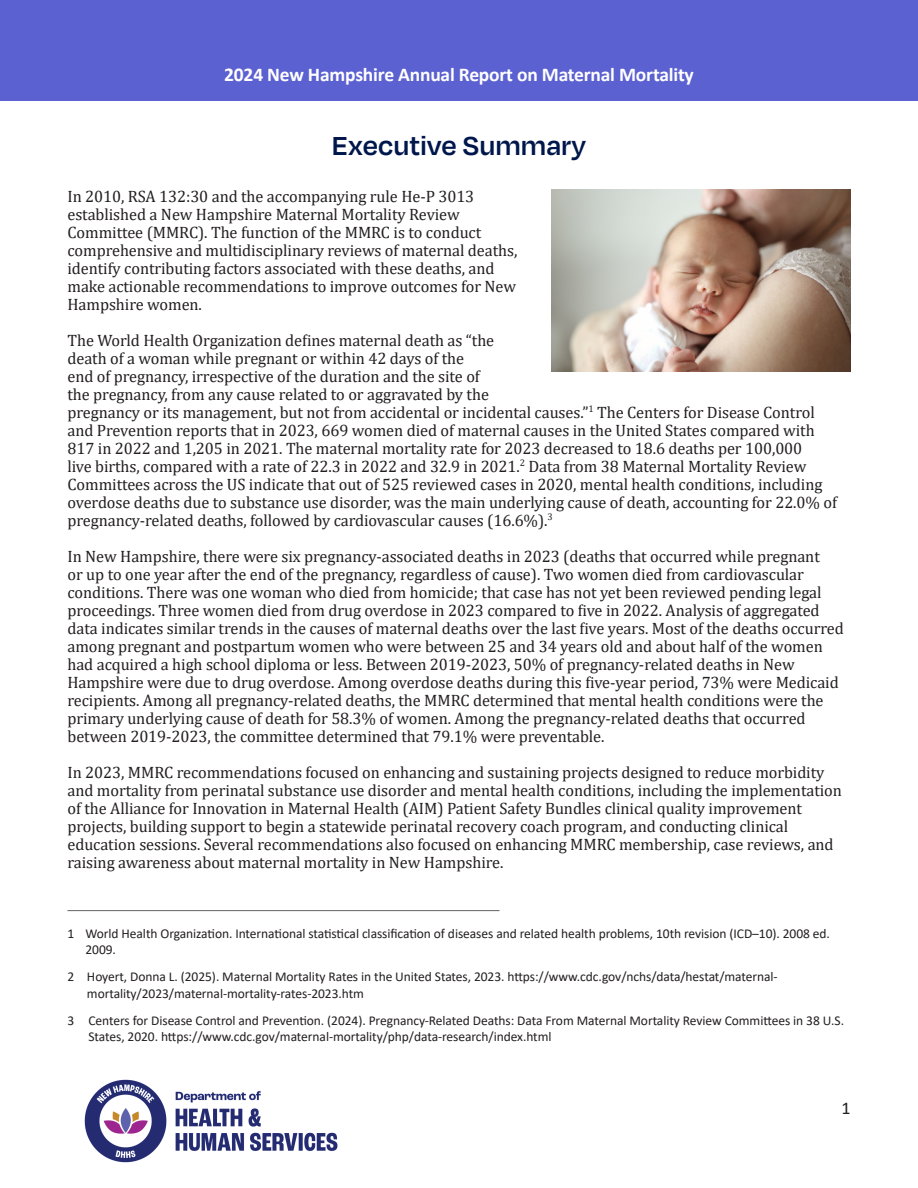
<style>
.page{position:relative;width:918px;height:1188px;background:#fff}
.page>*{position:absolute;margin:0;border:0;box-sizing:border-box;transform-origin:0 0}
.t1{font:600 30px "Degular";color:#00174c}
.t2{font:700 19.5px "Calibri";letter-spacing:-.01em;color:#fff}
.t3{font:18px "Calibri";color:#231f20}
.t4{font:16.5px/18px "Cambria";letter-spacing:-.005em;color:#231f20}
.t5{font:13.5px/16.5px "Calibri";letter-spacing:-.005em;color:#231f20}
</style>
<div class="page">
<div style="left:0;top:0;width:918px;height:101px;background:#5c61d1"></div>
<img style="left:84px;top:1079px;width:254px;height:84px">
<hr style="left:68px;top:910px;width:432px;height:1px;background:#636366">
<img style="left:552px;top:189px;width:298px;height:182px">
<p class="t2" style="left:224px;top:61px;width:471px">2024 New Hampshire Annual Report on Maternal Mortality</p>
<h1 class="t1" style="left:332px;top:127px;width:256px">Executive Summary</h1>
<p class="t4" style="left:68px;top:187px;width:451px">In 2010, RSA 132:30 and the accompanying rule He-P 3013 established a New Hampshire Maternal Mortality Review Committee (MMRC). The function of the MMRC is to conduct comprehensive and multidisciplinary reviews of maternal deaths, identify contributing factors associated with these deaths, and make actionable recommendations to improve outcomes for New Hampshire women.</p>
<p class="t4" style="left:67px;top:331px;width:771px">The World Health Organization defines maternal death as “the<br>death of a woman while pregnant or within 42 days of the<br>end of pregnancy, irrespective of the duration and the site of<br>the pregnancy, from any cause related to or aggravated by the<br>pregnancy or its management, but not from accidental or incidental causes.”<sup>1</sup> The Centers for Disease Control and Prevention reports that in 2023, 669 women died of maternal causes in the United States compared with 817 in 2022 and 1,205 in 2021. The maternal mortality rate for 2023 decreased to 18.6 deaths per 100,000<br>live births, compared with a rate of 22.3 in 2022 and 32.9 in 2021.<sup>2</sup> Data from 38 Maternal Mortality Review Committees across the US indicate that out of 525 reviewed cases in 2020, mental health conditions, including overdose deaths due to substance use disorder, was the main underlying cause of death, accounting for 22.0% of pregnancy-related deaths, followed by cardiovascular causes (16.6%).<sup>3</sup></p>
<p class="t4" style="left:67px;top:547px;width:778px">In New Hampshire, there were six pregnancy-associated deaths in 2023 (deaths that occurred while pregnant<br>or up to one year after the end of the pregnancy, regardless of cause). Two women died from cardiovascular conditions. There was one woman who died from homicide; that case has not yet been reviewed pending legal proceedings. Three women died from drug overdose in 2023 compared to five in 2022. Analysis of aggregated data indicates similar trends in the causes of maternal deaths over the last five years. Most of the deaths occurred among pregnant and postpartum women who were between 25 and 34 years old and about half of the women had acquired a high school diploma or less. Between 2019-2023, 50% of pregnancy-related deaths in New Hampshire were due to drug overdose. Among overdose deaths during this five-year period, 73% were Medicaid recipients. Among all pregnancy-related deaths, the MMRC determined that mental health conditions were the primary underlying cause of death for 58.3% of women. Among the pregnancy-related deaths that occurred between 2019-2023, the committee determined that 79.1% were preventable.</p>
<p class="t4" style="left:67px;top:763px;width:776px">In 2023, MMRC recommendations focused on enhancing and sustaining projects designed to reduce morbidity and mortality from perinatal substance use disorder and mental health conditions, including the implementation of the Alliance for Innovation in Maternal Health (AIM) Patient Safety Bundles clinical quality improvement projects, building support to begin a statewide perinatal recovery coach program, and conducting clinical education sessions. Several recommendations also focused on enhancing MMRC membership, case reviews, and raising awareness about maternal mortality in New Hampshire.</p>
<p class="t5" style="left:85px;top:925px;width:744px;text-indent:-18px">1 World Health Organization. International statistical classification of diseases and related health problems, 10th revision (ICD–10). 2008 ed.<br>2009.</p>
<p class="t5" style="left:87px;top:968px;width:692px;text-indent:-19px">2 Hoyert, Donna L. (2025). Maternal Mortality Rates in the United States, 2023. https://www.cdc.gov/nchs/data/hestat/maternal&shy;mortality/2023/maternal-mortality-rates-2023.htm</p>
<p class="t5" style="left:89px;top:1012px;width:755px;text-indent:-21px">3 Centers for Disease Control and Prevention. (2024). Pregnancy-Related Deaths: Data From Maternal Mortality Review Committees in 38 U.S.<br>States, 2020. https://www.cdc.gov/maternal-mortality/php/data-research/index.html</p>
<p class="t3" style="left:841px;top:1095px;width:11px">1</p>
</div>
